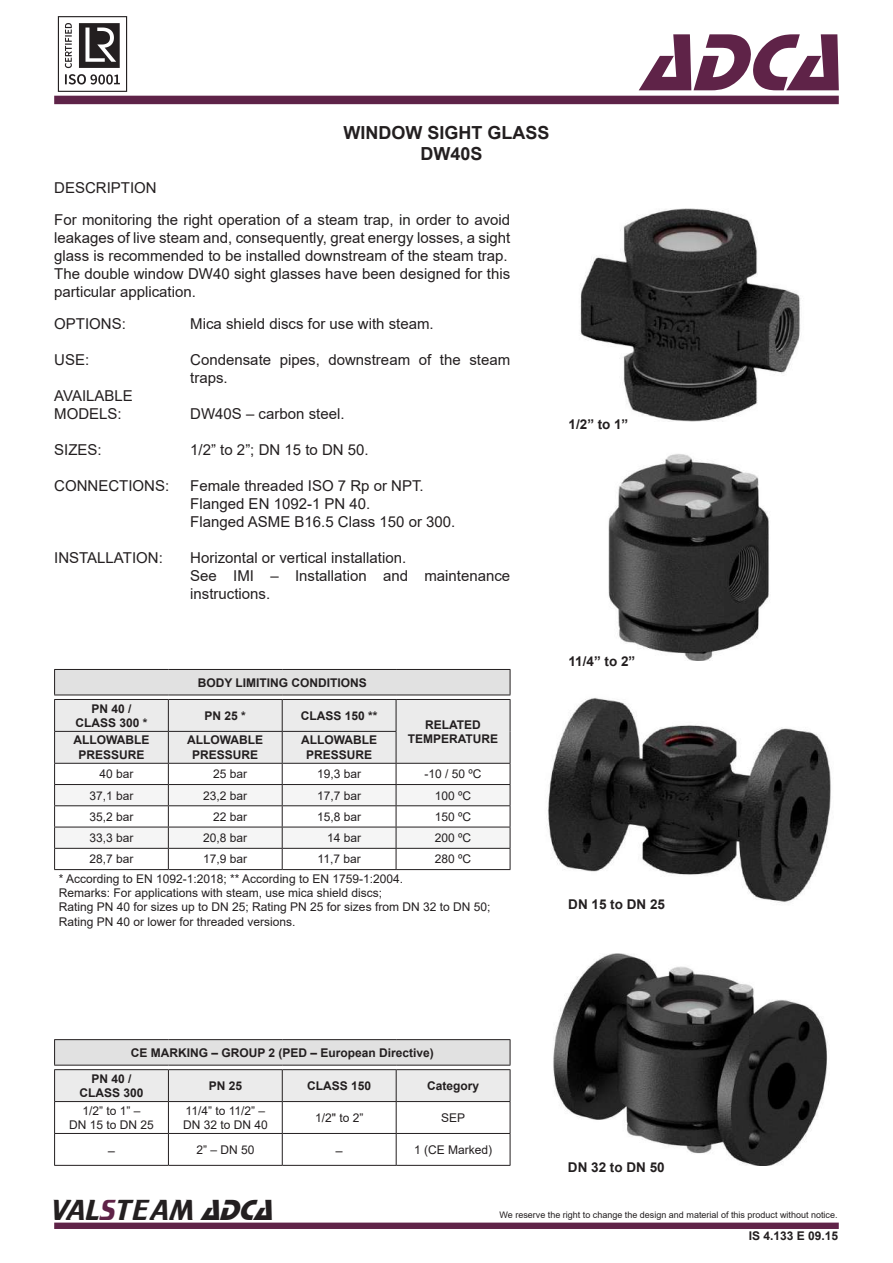
<style>
.page{position:relative;width:893px;height:1263px;background:#fff}
.page>*{position:absolute;margin:0;border:0;box-sizing:border-box;transform-origin:0 0}
.t1{font:italic 84px "Stop D";color:#5f2348}
.t2{font:30px "Trekker";color:#231f20}
.t3{font:700 18px/21.6px "Arial";color:#231f20;text-align:center}
.t4{font:15px/18px "Arial";color:#231f20}
.t5{font:700 13.5px "Arial";color:#231f20}
.t6{font:12px/14.4px "Arial";color:#231f20}
.t7{font:700 12px/14.4px "Arial";color:#231f20;text-align:center}
.t8{font:9px "Arial";color:#231f20}
.s1{color:#5f2348}
.s2{font-family:"Stop D";font-style:italic}
</style>
<div class="page">
<div style="left:54px;top:96px;width:785px;height:8px;background:#5e2348"></div>
<div style="left:54px;top:1222px;width:785px;height:7px;background:#5f2348;border:2px solid #5f2348"></div>
<img style="left:57px;top:16px;width:71px;height:76px">
<hr style="left:54px;top:669px;width:114px;height:1px;background:#231f20">
<hr style="left:168px;top:669px;width:114px;height:1px;background:#231f20">
<hr style="left:282px;top:669px;width:114px;height:1px;background:#231f20">
<hr style="left:396px;top:669px;width:114px;height:1px;background:#231f20">
<svg style="left:54px;top:670px;width:457px;height:199px"></svg>
<hr style="left:54px;top:695px;width:114px;height:1px;background:#231f20">
<hr style="left:168px;top:695px;width:114px;height:1px;background:#231f20">
<hr style="left:282px;top:695px;width:114px;height:1px;background:#231f20">
<hr style="left:396px;top:695px;width:114px;height:1px;background:#231f20">
<hr style="left:54px;top:699px;width:114px;height:1px;background:#231f20">
<hr style="left:168px;top:699px;width:114px;height:1px;background:#231f20">
<hr style="left:282px;top:699px;width:114px;height:1px;background:#231f20">
<hr style="left:396px;top:699px;width:114px;height:1px;background:#231f20">
<hr style="left:54px;top:731px;width:114px;height:1px;background:#231f20">
<hr style="left:168px;top:731px;width:114px;height:1px;background:#231f20">
<hr style="left:282px;top:731px;width:114px;height:1px;background:#231f20">
<hr style="left:54px;top:848px;width:114px;height:1px;background:#231f20">
<hr style="left:168px;top:848px;width:114px;height:1px;background:#231f20">
<hr style="left:282px;top:848px;width:114px;height:1px;background:#231f20">
<hr style="left:396px;top:848px;width:114px;height:1px;background:#231f20">
<hr style="left:54px;top:869px;width:114px;height:1px;background:#231f20">
<hr style="left:168px;top:869px;width:114px;height:1px;background:#231f20">
<hr style="left:282px;top:869px;width:114px;height:1px;background:#231f20">
<hr style="left:396px;top:869px;width:114px;height:1px;background:#231f20">
<img style="left:580px;top:209px;width:221px;height:212px">
<img style="left:608px;top:454px;width:161px;height:206px">
<img style="left:548px;top:698px;width:283px;height:205px">
<img style="left:553px;top:953px;width:275px;height:213px">
<hr style="left:54px;top:1101px;width:114px;height:1px;background:#231f20">
<hr style="left:168px;top:1101px;width:114px;height:1px;background:#231f20">
<hr style="left:168px;top:1102px;width:1px;height:31px;background:#231f20">
<hr style="left:282px;top:1101px;width:114px;height:1px;background:#231f20">
<hr style="left:282px;top:1102px;width:1px;height:31px;background:#231f20">
<hr style="left:396px;top:1101px;width:114px;height:1px;background:#231f20">
<hr style="left:168px;top:1134px;width:1px;height:31px;background:#231f20">
<hr style="left:282px;top:1134px;width:1px;height:31px;background:#231f20">
<hr style="left:54px;top:1039px;width:114px;height:1px;background:#231f20">
<hr style="left:168px;top:1039px;width:114px;height:1px;background:#231f20">
<hr style="left:282px;top:1039px;width:114px;height:1px;background:#231f20">
<hr style="left:396px;top:1039px;width:114px;height:1px;background:#231f20">
<svg style="left:54px;top:1040px;width:457px;height:61px;background:#e4e4e4"></svg>
<hr style="left:54px;top:1065px;width:114px;height:1px;background:#231f20">
<hr style="left:168px;top:1065px;width:114px;height:1px;background:#231f20">
<hr style="left:282px;top:1065px;width:114px;height:1px;background:#231f20">
<hr style="left:396px;top:1065px;width:114px;height:1px;background:#231f20">
<hr style="left:54px;top:1069px;width:114px;height:1px;background:#231f20">
<hr style="left:54px;top:1070px;width:1px;height:31px;background:#231f20">
<hr style="left:168px;top:1069px;width:114px;height:1px;background:#231f20">
<hr style="left:282px;top:1069px;width:114px;height:1px;background:#231f20">
<hr style="left:396px;top:1069px;width:114px;height:1px;background:#231f20">
<hr style="left:396px;top:1070px;width:1px;height:31px;background:#231f20">
<hr style="left:510px;top:1070px;width:1px;height:31px;background:#231f20">
<hr style="left:54px;top:1102px;width:1px;height:31px;background:#231f20">
<hr style="left:396px;top:1102px;width:1px;height:31px;background:#231f20">
<hr style="left:510px;top:1102px;width:1px;height:31px;background:#231f20">
<hr style="left:54px;top:1133px;width:114px;height:1px;background:#231f20">
<hr style="left:54px;top:1134px;width:1px;height:31px;background:#231f20">
<hr style="left:168px;top:1133px;width:114px;height:1px;background:#231f20">
<hr style="left:282px;top:1133px;width:114px;height:1px;background:#231f20">
<hr style="left:396px;top:1133px;width:114px;height:1px;background:#231f20">
<hr style="left:396px;top:1134px;width:1px;height:31px;background:#231f20">
<hr style="left:510px;top:1134px;width:1px;height:31px;background:#231f20">
<hr style="left:54px;top:1165px;width:114px;height:1px;background:#231f20">
<hr style="left:168px;top:1165px;width:114px;height:1px;background:#231f20">
<hr style="left:282px;top:1165px;width:114px;height:1px;background:#231f20">
<hr style="left:396px;top:1165px;width:114px;height:1px;background:#231f20">
<p class="t4" style="left:54px;top:178px;width:104px">DESCRIPTION</p>
<p class="t3" style="left:343px;top:122px;width:208px">WINDOW SIGHT GLASS<br>DW40S</p>
<p class="t4" style="left:54px;top:211px;width:458px">For monitoring the right operation of a steam trap, in order to avoid leakages of live steam and, consequently, great energy losses, a sight glass is recommended to be installed downstream of the steam trap.<br>The double window DW40 sight glasses have been designed for this particular application.</p>
<p class="t4" style="left:54px;top:315px;width:73px">OPTIONS:</p>
<p class="t4" style="left:54px;top:351px;width:37px">USE:</p>
<p class="t4" style="left:54px;top:387px;width:80px">AVAILABLE<br>MODELS:</p>
<p class="t4" style="left:54px;top:441px;width:49px">SIZES:</p>
<p class="t4" style="left:54px;top:477px;width:117px">CONNECTIONS:</p>
<p class="t4" style="left:54px;top:549px;width:110px">INSTALLATION:</p>
<p class="t4" style="left:190px;top:315px;width:245px">Mica shield discs for use with steam.</p>
<p class="t4" style="left:190px;top:351px;width:321px">Condensate pipes, downstream of the steam traps.</p>
<p class="t4" style="left:190px;top:405px;width:156px">DW40S – carbon steel.</p>
<p class="t4" style="left:190px;top:441px;width:180px">1/2” to 2”; DN 15 to DN 50.</p>
<p class="t4" style="left:190px;top:477px;width:267px">Female threaded ISO 7 Rp or NPT.<br>Flanged EN 1092-1 PN 40.<br>Flanged ASME B16.5 Class 150 or 300.</p>
<p class="t4" style="left:190px;top:549px;width:321px">Horizontal or vertical installation.<br>See IMI – Installation and maintenance instructions.</p>
<h1 class="t1" style="left:640px;top:14px;width:227px">ADCA</h1>
<p class="t5" style="left:569px;top:414px;width:61px">1/2” to 1”</p>
<p class="t7" style="left:198px;top:675px;width:171px">BODY LIMITING CONDITIONS</p>
<p class="t7" style="left:75px;top:701px;width:74px">PN 40 /<br>CLASS 300 *</p>
<p class="t7" style="left:205px;top:708px;width:43px">PN 25 *</p>
<p class="t7" style="left:301px;top:708px;width:78px">CLASS 150 **</p>
<p class="t7" style="left:425px;top:717px;width:57px">RELATED</p>
<p class="t7" style="left:73px;top:733px;width:77px">ALLOWABLE</p>
<p class="t7" style="left:408px;top:732px;width:92px">TEMPERATURE</p>
<p class="t7" style="left:78px;top:748px;width:68px">PRESSURE</p>
<p class="t7" style="left:187px;top:733px;width:77px">ALLOWABLE<br>PRESSURE</p>
<p class="t7" style="left:301px;top:733px;width:77px">ALLOWABLE<br>PRESSURE</p>
<p class="t6" style="left:99px;top:767px;width:36px">40 bar</p>
<p class="t6" style="left:213px;top:767px;width:36px">25 bar</p>
<p class="t6" style="left:317px;top:767px;width:46px">19,3 bar</p>
<p class="t6" style="left:424px;top:767px;width:59px">-10 / 50 ºC</p>
<p class="t6" style="left:89px;top:788px;width:46px">37,1 bar</p>
<p class="t6" style="left:203px;top:788px;width:46px">23,2 bar</p>
<p class="t6" style="left:317px;top:788px;width:46px">17,7 bar</p>
<p class="t6" style="left:435px;top:788px;width:38px">100 ºC</p>
<p class="t6" style="left:89px;top:809px;width:46px">35,2 bar</p>
<p class="t6" style="left:213px;top:809px;width:36px">22 bar</p>
<p class="t6" style="left:317px;top:809px;width:46px">15,8 bar</p>
<p class="t6" style="left:435px;top:809px;width:38px">150 ºC</p>
<p class="t6" style="left:89px;top:830px;width:46px">33,3 bar</p>
<p class="t6" style="left:203px;top:830px;width:46px">20,8 bar</p>
<p class="t6" style="left:327px;top:830px;width:36px">14 bar</p>
<p class="t6" style="left:435px;top:830px;width:38px">200 ºC</p>
<p class="t6" style="left:89px;top:852px;width:46px">28,7 bar</p>
<p class="t6" style="left:203px;top:852px;width:46px">17,9 bar</p>
<p class="t6" style="left:318px;top:852px;width:45px">11,7 bar</p>
<p class="t6" style="left:435px;top:852px;width:38px">280 ºC</p>
<p class="t6" style="left:59px;top:871px;width:433px">* According to EN 1092-1:2018; ** According to EN 1759-1:2004.<br>Remarks: For applications with steam, use mica shield discs;<br>Rating PN 40 for sizes up to DN 25; Rating PN 25 for sizes from DN 32 to DN 50; Rating PN 40 or lower for threaded versions.</p>
<p class="t5" style="left:568px;top:651px;width:68px">11/4” to 2”</p>
<p class="t5" style="left:568px;top:895px;width:98px">DN 15 to DN 25</p>
<p class="t7" style="left:91px;top:1040px;width:344px;line-height:26px;text-align:left;text-indent:39px">CE MARKING – GROUP 2 (PED – European Directive)<br>PN 40 /</p>
<p class="t7" style="left:79px;top:1086px;width:66px">CLASS 300</p>
<p class="t7" style="left:209px;top:1079px;width:35px">PN 25</p>
<p class="t7" style="left:307px;top:1079px;width:66px">CLASS 150</p>
<p class="t7" style="left:427px;top:1079px;width:54px">Category</p>
<p class="t6" style="left:69px;top:1103px;width:86px;text-align:center">1/2” to 1” –<br>DN 15 to DN 25</p>
<p class="t6" style="left:183px;top:1103px;width:86px">11/4” to 11/2” –<br>DN 32 to DN 40</p>
<p class="t6" style="left:315px;top:1110px;width:50px">1/2" to 2”</p>
<p class="t6" style="left:441px;top:1110px;width:26px">SEP</p>
<p class="t6" style="left:112px;top:1142px;width:8px">̶</p>
<p class="t6" style="left:196px;top:1142px;width:60px">2” – DN 50</p>
<p class="t6" style="left:339px;top:1142px;width:8px">̶</p>
<p class="t6" style="left:414px;top:1142px;width:80px">1 (CE Marked)</p>
<p class="t5" style="left:568px;top:1158px;width:98px">DN 32 to DN 50</p>
<h2 class="t2" style="left:51px;top:1193px;width:232px">VAL<span class="s1">S</span>TEAM <span class="s2">ADCA</span></h2>
<p class="t8" style="left:500px;top:1209px;width:340px">We reserve the right to change the design and material of this product without notice.</p>
<p class="t7" style="left:749px;top:1228px;width:91px">IS 4.133 E 09.15</p>
</div>
